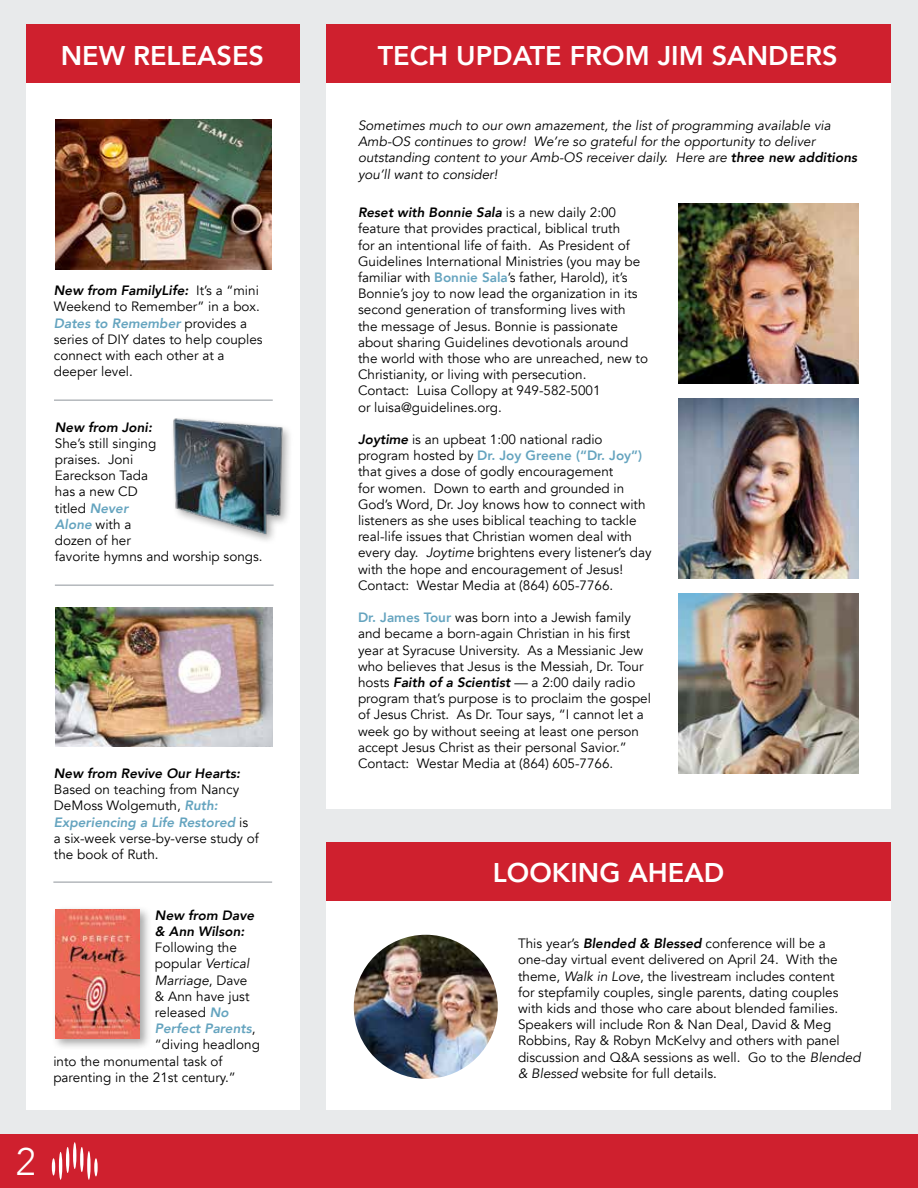
<style>
.page{position:relative;width:918px;height:1188px;background:#fff}
.page>*{position:absolute;margin:0;border:0;box-sizing:border-box;transform-origin:0 0}
.t1{font:300 38.25px "Avenir";color:#fff}
.t2{font:800 27px "Avenir";color:#fff}
.t3{font:13.5px/16.2px "Avenir";color:#000}
.t4{font:italic 13.5px/16.2px "Avenir";color:#000}
.t5{font:italic 800 13.5px/16.2px "Avenir";color:#000}
.t6{font:italic 800 13.5px "Avenir";color:#65a4bf}
.s1{font-weight:800;font-style:italic}
.s2{font-weight:800;font-style:italic;color:#65a4bf}
.s3{font-style:normal}
.s4{font-weight:400;font-style:normal;color:#000}
.s5{font-weight:800}
.s6{font-weight:800;color:#65a4bf}
.s7{font-style:italic}
</style>
<div class="page">
<div style="left:0;top:0;width:918px;height:1134px;background:#e8eaeb"></div>
<div style="left:326px;top:70px;width:565px;height:739px;background:#fff"></div>
<div style="left:26px;top:24px;width:274px;height:1086px;background:#fff"></div>
<div style="left:26px;top:24px;width:273px;height:59px;background:#cf202e"></div>
<div style="left:326px;top:24px;width:565px;height:59px;background:#cf202e"></div>
<div style="left:0;top:1134px;width:918px;height:54px;background:#cf202e"></div>
<hr style="left:73px;top:1142px;width:3px;height:27px;background:#fff;border-radius:50%">
<svg style="left:80px;top:1147px;width:4px;height:25px"></svg>
<svg style="left:87px;top:1151px;width:4px;height:29px"></svg>
<svg style="left:94px;top:1158px;width:4px;height:18px"></svg>
<hr style="left:52px;top:1158px;width:3px;height:18px;background:#fff;border-radius:50%">
<hr style="left:59px;top:1152px;width:3px;height:28px;background:#fff;border-radius:50%">
<hr style="left:66px;top:1147px;width:3px;height:26px;background:#fff;border-radius:50%">
<hr style="left:54px;top:399px;width:219px;height:2px;background:#b4b8bc">
<hr style="left:55px;top:584px;width:219px;height:2px;background:#b4b8bc">
<hr style="left:53px;top:881px;width:219px;height:2px;background:#b4b8bc">
<img style="left:679px;top:593px;width:180px;height:180px">
<img style="left:679px;top:204px;width:180px;height:180px">
<img style="left:679px;top:398px;width:180px;height:180px">
<div style="left:326px;top:900px;width:565px;height:210px;background:#fff"></div>
<img style="left:55px;top:120px;width:217px;height:150px">
<div style="left:170px;top:416px;width:124px;height:129px;background:#000;opacity:.35"></div>
<img style="left:170px;top:416px;width:116px;height:128px">
<img style="left:55px;top:608px;width:218px;height:139px">
<div style="left:52px;top:906px;width:101px;height:145px;background:#000;opacity:.35"></div>
<img style="left:55px;top:909px;width:85px;height:129px">
<div style="left:327px;top:842px;width:564px;height:58px;background:#cf202e"></div>
<img style="left:354px;top:935px;width:144px;height:144px;border-radius:72px">
<h2 class="t2" style="left:61px;top:35px;width:205px">NEW RELEASES</h2>
<h2 class="t2" style="left:378px;top:35px;width:461px">TECH UPDATE FROM JIM SANDERS</h2>
<p class="t3" style="left:54px;top:283px;width:210px"><span class="s1">New from FamilyLife:</span> It’s a “mini<br>Weekend to Remember” in a box.<br><span class="s2">Dates to Remember</span> provides a series of DIY dates to help couples connect with each other at a deeper level.</p>
<p class="t5" style="left:55px;top:419px;width:99px">New from Joni:</p>
<p class="t3" style="left:55px;top:435px;width:209px">She’s still singing<br>praises. Joni<br>Eareckson Tada<br>has a new CD<br>titled <span class="s2">Never<br>Alone</span> with a<br>dozen of her<br>favorite hymns and worship songs.</p>
<p class="t5" style="left:54px;top:765px;width:188px">New from Revive Our Hearts:</p>
<p class="t3" style="left:54px;top:782px;width:207px">Based on teaching from Nancy<br>DeMoss Wolgemuth, <span class="s2">Ruth:<br>Experiencing a Life Restored</span> is<br>a six-week verse-by-verse study of the book of Ruth.</p>
<p class="t5" style="left:155px;top:907px;width:101px">New from Dave &amp; Ann Wilson:</p>
<p class="t3" style="left:155px;top:940px;width:83px">Following the</p>
<p class="t4" style="left:155px;top:956px;width:96px"><span class="s3">popular</span> Vertical</p>
<p class="t4" style="left:155px;top:972px;width:94px">Marriage<span class="s3">, Dave</span></p>
<p class="t3" style="left:155px;top:988px;width:96px">&amp; Ann have just</p>
<p class="t3" style="left:155px;top:1004px;width:75px">released <span class="s2">No</span></p>
<p class="t6" style="left:155px;top:1020px;width:102px">Perfect Parents<span class="s4">,</span></p>
<p class="t3" style="left:155px;top:1037px;width:107px">“diving headlong</p>
<p class="t3" style="left:53px;top:1053px;width:171px">into the monumental task of</p>
<p class="t3" style="left:53px;top:1069px;width:184px">parenting in the 21st century.”</p>
<p class="t4" style="left:358px;top:117px;width:501px">Sometimes much to our own amazement, the list of programming available via Amb-OS continues to grow! We’re so grateful for the opportunity to deliver outstanding content to your Amb-OS receiver daily. Here are <span class="s5">three new additions </span>you’ll want to consider!</p>
<p class="t3" style="left:358px;top:205px;width:292px"><span class="s1">Reset with Bonnie Sala</span> is a new daily 2:00 feature that provides practical, biblical truth<br>for an intentional life of faith. As President of Guidelines International Ministries (you may be familiar with <span class="s6">Bonnie Sala</span>’s father, Harold), it’s Bonnie’s joy to now lead the organization in its second generation of transforming lives with the message of Jesus. Bonnie is passionate about sharing Guidelines devotionals around the world with those who are unreached, new to Christianity, or living with persecution.<br>Contact: Luisa Collopy at 949-582-5001<br>or luisa@guidelines.org.</p>
<p class="t3" style="left:358px;top:432px;width:295px"><span class="s1">Joytime</span> is an upbeat 1:00 national radio program hosted by <span class="s6">Dr. Joy Greene (“Dr. Joy”) </span>that gives a dose of godly encouragement<br>for women. Down to earth and grounded in God’s Word, Dr. Joy knows how to connect with listeners as she uses biblical teaching to tackle real-life issues that Christian women deal with every day. <span class="s7">Joytime</span> brightens every listener’s day with the hope and encouragement of Jesus!<br>Contact: Westar Media at (864) 605-7766.</p>
<p class="t3" style="left:358px;top:610px;width:294px"><span class="s6">Dr. James Tour</span> was born into a Jewish family and became a born-again Christian in his first year at Syracuse University. As a Messianic Jew who believes that Jesus is the Messiah, Dr. Tour hosts <span class="s1">Faith of a Scientist</span> — a 2:00 daily radio program that’s purpose is to proclaim the gospel of Jesus Christ. As Dr. Tour says, “I cannot let a week go by without seeing at least one person accept Jesus Christ as their personal Savior.” Contact: Westar Media at (864) 605-7766.</p>
<h2 class="t2" style="left:493px;top:851px;width:233px">LOOKING AHEAD</h2>
<p class="t3" style="left:518px;top:936px;width:344px">This year’s <span class="s1">Blended &amp; Blessed</span> conference will be a one-day virtual event delivered on April 24. With the theme, <span class="s7">Walk in Love</span>, the livestream includes content<br>for stepfamily couples, single parents, dating couples with kids and those who care about blended families.<br>Speakers will include Ron &amp; Nan Deal, David &amp; Meg Robbins, Ray &amp; Robyn McKelvy and others with panel discussion and Q&amp;A sessions as well. Go to the <span class="s7">Blended &amp; Blessed</span> website for full details.</p>
<h1 class="t1" style="left:16px;top:1139px;width:21px">2</h1>
</div>
